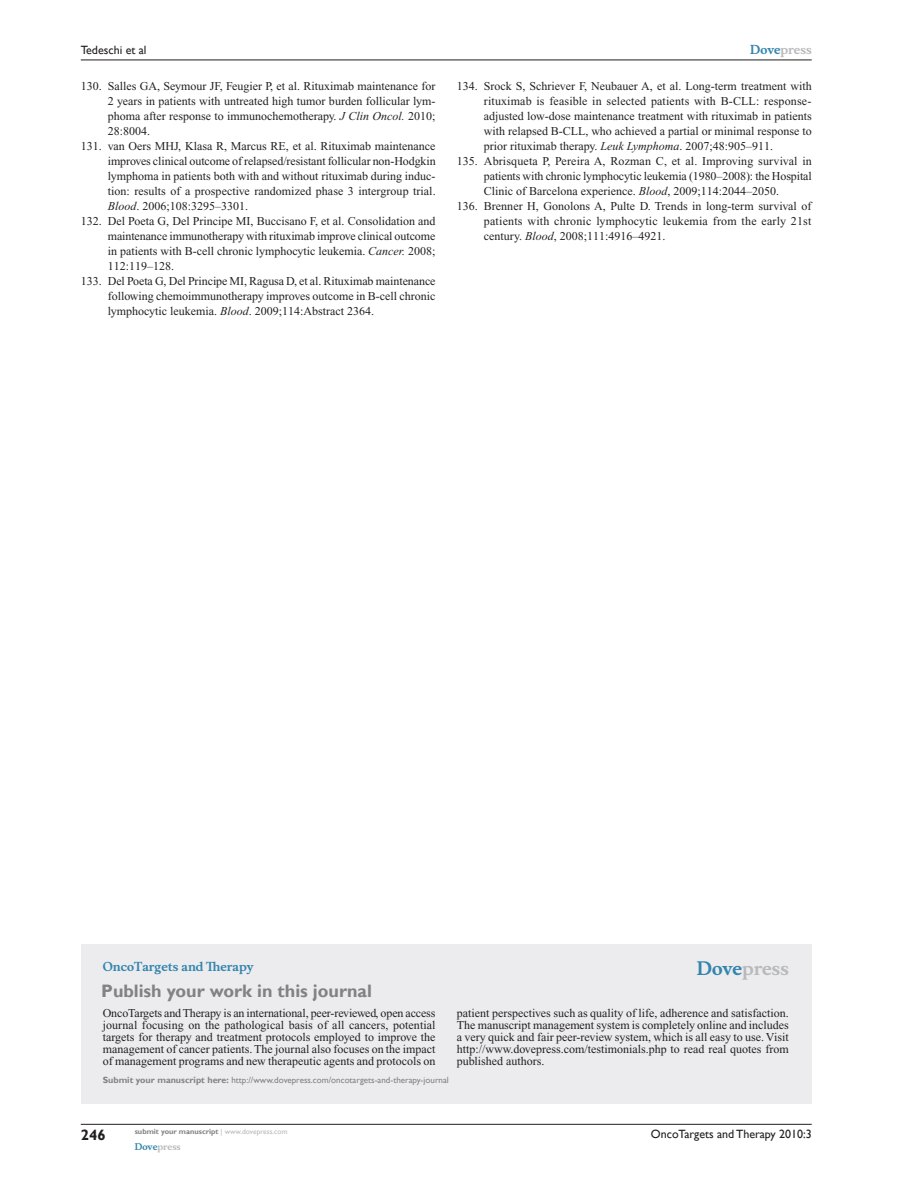
<style>
.page{position:relative;width:918px;height:1188px;background:#fff}
.page>*{position:absolute;margin:0;border:0;box-sizing:border-box;transform-origin:0 0}
.t1{font:700 18px "Gill Sans";color:#808285}
.t2{font:700 18px "Musee";color:#b8b9bc}
.t3{font:700 15px "Gill Sans";color:#231f20}
.t4{font:12px/12px "Times New Roman";color:#231f20;text-align:justify}
.t5{font:12px "Gill Sans";color:#231f20}
.t6{font:700 12px "Musee";color:#3485ae}
.t7{font:700 12px "Musee";color:#b8b9bc}
.t8{font:9px "Gill Sans";color:#808285}
.t9{font:700 9px "Musee";color:#b8b9bc}
.t10{font:700 7.5px "Gill Sans";color:#808285}
.s1{font-style:italic}
.s2{color:#3485ae}
.s3{font-weight:700}
.s4{font-weight:400;color:#b8b9bc}
</style>
<div class="page">
<div style="left:81px;top:944px;width:731px;height:159px;background:#ececee"></div>
<hr style="left:81px;top:1124px;width:731px;height:1px;background:#231f20">
<hr style="left:81px;top:60px;width:731px;height:1px;background:#231f20">
<p class="t5" style="left:81px;top:43px;width:67px">Tedeschi et al</p>
<p class="t4" style="left:81px;top:80px;width:356px">130. Salles GA, Seymour JF, Feugier P, et al. Rituximab maintenance for</p>
<p class="t4" style="left:108px;top:95px;width:329px">2 years in patients with untreated high tumor burden follicular lym-</p>
<p class="t4" style="left:108px;top:110px;width:329px">phoma after response to immunochemotherapy. <span class="s1">J Clin Oncol.</span> 2010;</p>
<p class="t4" style="left:108px;top:125px;width:44px">28:8004.</p>
<p class="t4" style="left:81px;top:140px;width:356px">131. van Oers MHJ, Klasa R, Marcus RE, et al. Rituximab maintenance</p>
<p class="t4" style="left:108px;top:155px;width:329px">improves clinical outcome of relapsed/resistant follicular non-Hodgkin</p>
<p class="t4" style="left:108px;top:170px;width:329px">lymphoma in patients both with and without rituximab during induc-</p>
<p class="t4" style="left:108px;top:185px;width:329px">tion: results of a prospective randomized phase 3 intergroup trial.</p>
<p class="t4" style="left:108px;top:200px;width:142px"><span class="s1">Blood</span>. 2006;108:3295–3301.</p>
<p class="t4" style="left:81px;top:215px;width:356px">132. Del Poeta G, Del Principe MI, Buccisano F, et al. Consolidation and</p>
<p class="t4" style="left:108px;top:230px;width:329px">maintenance immunotherapy with rituximab improve clinical outcome</p>
<p class="t4" style="left:108px;top:245px;width:329px">in patients with B-cell chronic lymphocytic leukemia. <span class="s1">Cancer.</span> 2008;</p>
<p class="t4" style="left:108px;top:260px;width:68px">112:119–128.</p>
<p class="t4" style="left:81px;top:275px;width:356px">133. Del Poeta G, Del Principe MI, Ragusa D, et al. Rituximab maintenance</p>
<p class="t4" style="left:108px;top:290px;width:329px">following chemoimmunotherapy improves outcome in B-cell chronic</p>
<p class="t4" style="left:108px;top:305px;width:268px">lymphocytic leukemia. <span class="s1">Blood</span>. 2009;114:Abstract 2364.</p>
<p class="t7" style="left:750px;top:43px;width:63px"><span class="s2">Dove</span>press</p>
<p class="t4" style="left:457px;top:80px;width:356px">134. Srock S, Schriever F, Neubauer A, et al. Long-term treatment with</p>
<p class="t4" style="left:484px;top:95px;width:329px">rituximab is feasible in selected patients with B-CLL: response-</p>
<p class="t4" style="left:484px;top:110px;width:329px">adjusted low-dose maintenance treatment with rituximab in patients</p>
<p class="t4" style="left:484px;top:125px;width:329px">with relapsed B-CLL, who achieved a partial or minimal response to</p>
<p class="t4" style="left:484px;top:140px;width:291px">prior rituximab therapy. <span class="s1">Leuk Lymphoma</span>. 2007;48:905–911.</p>
<p class="t4" style="left:457px;top:155px;width:356px">135. Abrisqueta P, Pereira A, Rozman C, et al. Improving survival in</p>
<p class="t4" style="left:484px;top:170px;width:329px">patients with chronic lymphocytic leukemia (1980–2008): the Hospital</p>
<p class="t4" style="left:484px;top:185px;width:297px">Clinic of Barcelona experience. <span class="s1">Blood</span>, 2009;114:2044–2050.</p>
<p class="t4" style="left:457px;top:200px;width:356px">136. Brenner H, Gonolons A, Pulte D. Trends in long-term survival of</p>
<p class="t4" style="left:484px;top:215px;width:329px">patients with chronic lymphocytic leukemia from the early 21st</p>
<p class="t4" style="left:484px;top:230px;width:183px">century. <span class="s1">Blood</span>, 2008;111:4916–4921.</p>
<p class="t6" style="left:103px;top:959px;width:152px">OncoTargets and Therapy</p>
<h1 class="t1" style="left:101px;top:980px;width:272px">Publish your work in this journal</h1>
<h1 class="t2" style="left:697px;top:958px;width:94px"><span class="s2">Dove</span>press</h1>
<p class="t4" style="left:103px;top:1007px;width:334px">OncoTargets and Therapy is an international, peer-reviewed, open access journal focusing on the pathological basis of all cancers, potential targets for therapy and treatment protocols employed to improve the management of cancer patients. The journal also focuses on the impact of management programs and new therapeutic agents and protocols on</p>
<p class="t4" style="left:457px;top:1007px;width:333px">patient perspectives such as quality of life, adherence and satisfaction.<br>The manuscript management system is completely online and includes a very quick and fair peer-review system, which is all easy to use. Visit http://www.dovepress.com/testimonials.php to read real quotes from published authors.</p>
<p class="t8" style="left:103px;top:1075px;width:348px"><span class="s3">Submit your manuscript here:</span> http://www.dovepress.com/oncotargets-and-therapy-journal</p>
<p class="t3" style="left:81px;top:1126px;width:26px">246</p>
<p class="t10" style="left:135px;top:1127px;width:154px">submit your manuscript <span class="s4">| www.dovepress.com</span></p>
<p class="t9" style="left:135px;top:1141px;width:48px"><span class="s2">Dove</span>press</p>
<p class="t5" style="left:651px;top:1127px;width:162px">OncoTargets and Therapy 2010:3</p>
</div>
